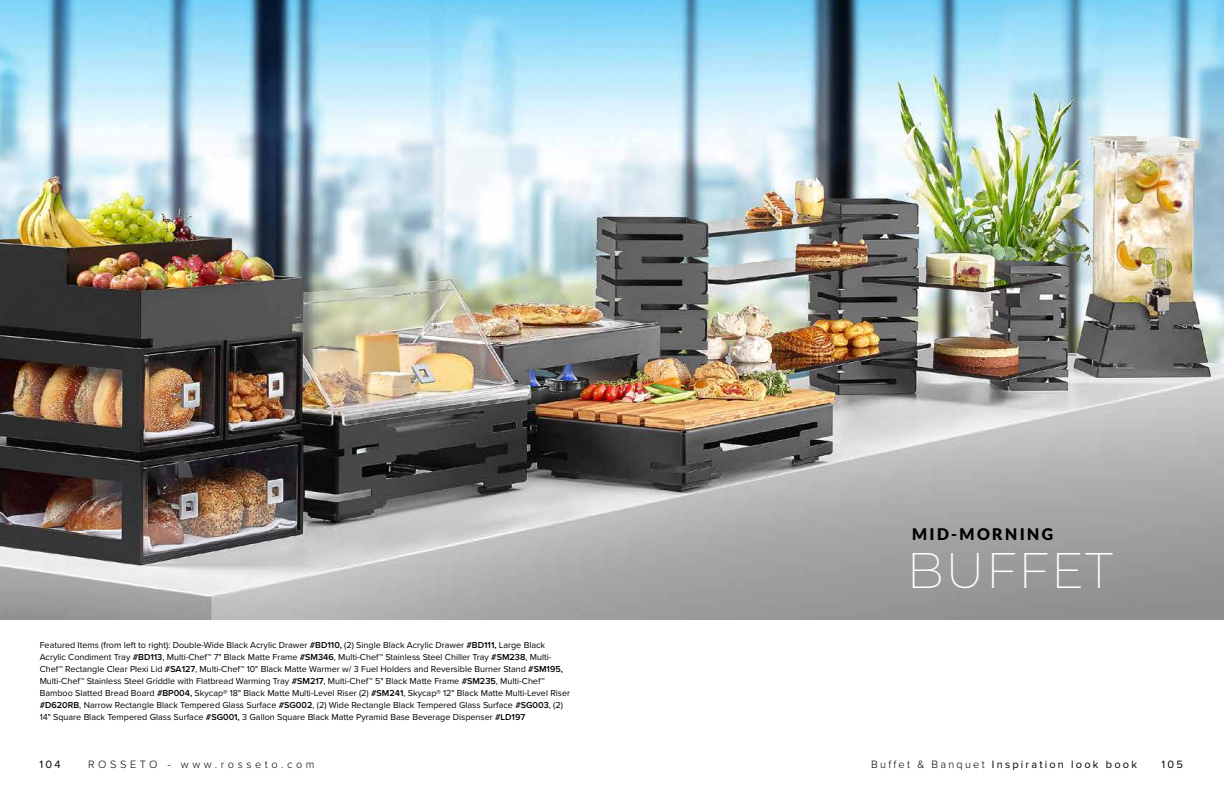
<style>
.page{position:relative;width:1224px;height:792px;background:#fff}
.page>*{position:absolute;margin:0;border:0;box-sizing:border-box;transform-origin:0 0}
.t1{font:200 50px "Montserrat";letter-spacing:.02em;color:#fff}
.t2{font:900 16px "Lato";letter-spacing:.15em;color:#000}
.t3{font:11px "Proxima Nova";letter-spacing:.2em;color:#000}
.t4{font:300 11px "Proxima Nova";letter-spacing:.325em;color:#000}
.t5{font:9px/12px "Proxima Nova";color:#000}
.s1{font-weight:600}
.s2{font-weight:300}
</style>
<div class="page">
<img style="left:0;top:0;width:1224px;height:620px">
<p class="t5" style="left:40px;top:639px;width:532px">Featured Items (from left to right): Double-Wide Black Acrylic Drawer <span class="s1">#BD110,</span> (2) Single Black Acrylic Drawer <span class="s1">#BD111,</span> Large Black Acrylic Condiment Tray <span class="s1">#BD113</span>, Multi-Chef™ 7" Black Matte Frame <span class="s1">#SM346</span>, Multi-Chef™ Stainless Steel Chiller Tray <span class="s1">#SM238</span>, Multi-Chef™ Rectangle Clear Plexi Lid <span class="s1">#SA127</span>, Multi-Chef™ 10" Black Matte Warmer w/ 3 Fuel Holders and Reversible Burner Stand <span class="s1">#SM195, </span>Multi-Chef™ Stainless Steel Griddle with Flatbread Warming Tray <span class="s1">#SM217</span>, Multi-Chef™ 5" Black Matte Frame <span class="s1">#SM235</span>, Multi-Chef™ Bamboo Slatted Bread Board <span class="s1">#BP004,</span> Skycap® 18" Black Matte Multi-Level Riser (2) <span class="s1">#SM241</span>, Skycap® 12" Black Matte Multi-Level Riser <span class="s1">#D620RB</span>, Narrow Rectangle Black Tempered Glass Surface <span class="s1">#SG002</span>, (2) Wide Rectangle Black Tempered Glass Surface <span class="s1">#SG003</span>, (2)<br>14" Square Black Tempered Glass Surface <span class="s1">#SG001,</span> 3 Gallon Square Black Matte Pyramid Base Beverage Dispenser <span class="s1">#LD197</span></p>
<h2 class="t2" style="left:912px;top:525px;width:143px">MID-MORNING</h2>
<h1 class="t1" style="left:907px;top:537px;width:208px">BUFFET</h1>
<p class="t3" style="left:39px;top:756px;width:23px">104</p>
<p class="t4" style="left:88px;top:756px;width:228px">ROSSETO - www.rosseto.com</p>
<p class="t3" style="left:871px;top:756px;width:267px"><span class="s2">Buffet &amp; Banquet</span> Inspiration look book</p>
<p class="t3" style="left:1161px;top:756px;width:23px">105</p>
</div>
